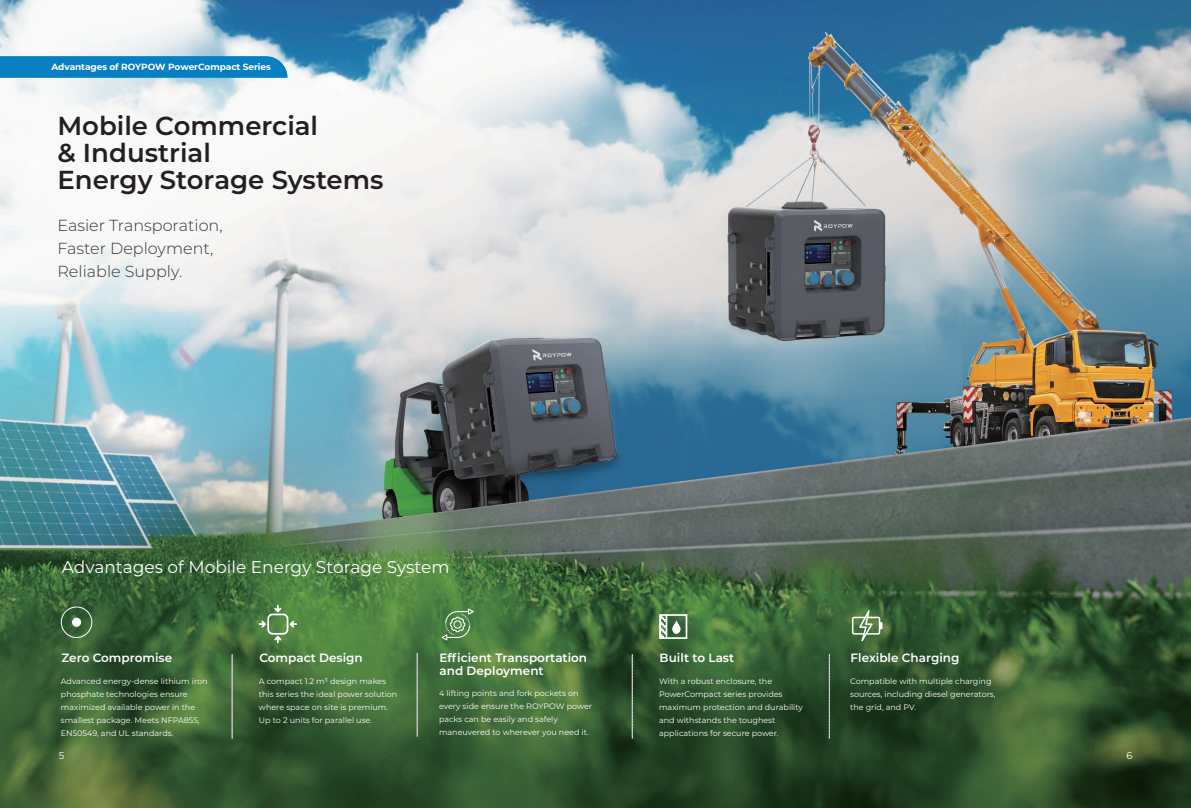
<style>
.page{position:relative;width:1191px;height:808px;background:#fff}
.page>*{position:absolute;margin:0;border:0;box-sizing:border-box;transform-origin:0 0}
.t1{font:600 26px/27px "Montserrat";color:#231f20}
.t2{font:17px "Montserrat";color:#fff}
.t3{font:300 16px/22.6px "Montserrat";color:#333334}
.t4{font:600 12px/13px "Montserrat";color:#fff}
.t5{font:10px "Montserrat";color:#fff}
.t6{font:700 9px "Montserrat";letter-spacing:-.01em;color:#fff}
.t7{font:8px/13px "Montserrat";color:#fff}
</style>
<div class="page">
<img style="left:0;top:0;width:1191px;height:808px">
<svg style="left:0;top:56px;width:288px;height:22px;background:#0f82c4"></svg>
<svg style="left:61px;top:606px;width:31px;height:32px"></svg>
<div style="left:72px;top:618px;width:9px;height:9px;background:#fff;border-radius:50%"></div>
<svg style="left:232px;top:654px;width:1px;height:85px"></svg>
<svg style="left:417px;top:653px;width:1px;height:84px"></svg>
<svg style="left:829px;top:654px;width:1px;height:85px"></svg>
<svg style="left:632px;top:654px;width:1px;height:85px"></svg>
<svg style="left:659px;top:614px;width:28px;height:25px"></svg>
<svg style="left:441px;top:608px;width:33px;height:33px"></svg>
<svg style="left:258px;top:605px;width:39px;height:38px"></svg>
<svg style="left:852px;top:610px;width:30px;height:31px"></svg>
<p class="t6" style="left:51px;top:61px;width:221px">Advantages of ROYPOW PowerCompact Series</p>
<h1 class="t1" style="left:57px;top:111px;width:328px">Mobile Commercial<br>&amp; Industrial<br>Energy Storage Systems</h1>
<h3 class="t3" style="left:57px;top:214px;width:167px">Easier Transporation,<br>Faster Deployment,<br>Reliable Supply.</h3>
<h2 class="t2" style="left:62px;top:555px;width:389px">Advantages of Mobile Energy Storage System</h2>
<h3 class="t4" style="left:61px;top:651px;width:112px">Zero Compromise</h3>
<p class="t7" style="left:61px;top:674px;width:148px">Advanced energy-dense lithium iron phosphate technologies ensure maximized available power in the smallest package. Meets NFPA855,<br>EN50549, and UL standards.</p>
<p class="t7" style="left:259px;top:674px;width:140px">A compact 1.2 m³ design makes this series the ideal power solution where space on site is premium.<br>Up to 2 units for parallel use.</p>
<h3 class="t4" style="left:259px;top:651px;width:105px">Compact Design</h3>
<h3 class="t4" style="left:439px;top:651px;width:149px">Efficient Transportation and Deployment</h3>
<p class="t7" style="left:439px;top:686px;width:154px">4 lifting points and fork pockets on every side ensure the ROYPOW power packs can be easily and safely maneuvered to wherever you need it.</p>
<h3 class="t4" style="left:659px;top:651px;width:76px">Built to Last</h3>
<p class="t7" style="left:659px;top:674px;width:145px">With a robust enclosure, the<br>PowerCompact series provides maximum protection and durability and withstands the toughest applications for secure power.</p>
<h3 class="t4" style="left:850px;top:651px;width:110px">Flexible Charging</h3>
<p class="t7" style="left:850px;top:674px;width:147px">Compatible with multiple charging sources, including diesel generators, the grid, and PV.</p>
<p class="t5" style="left:59px;top:749px;width:7px">5</p>
<p class="t5" style="left:1126px;top:749px;width:8px">6</p>
</div>
